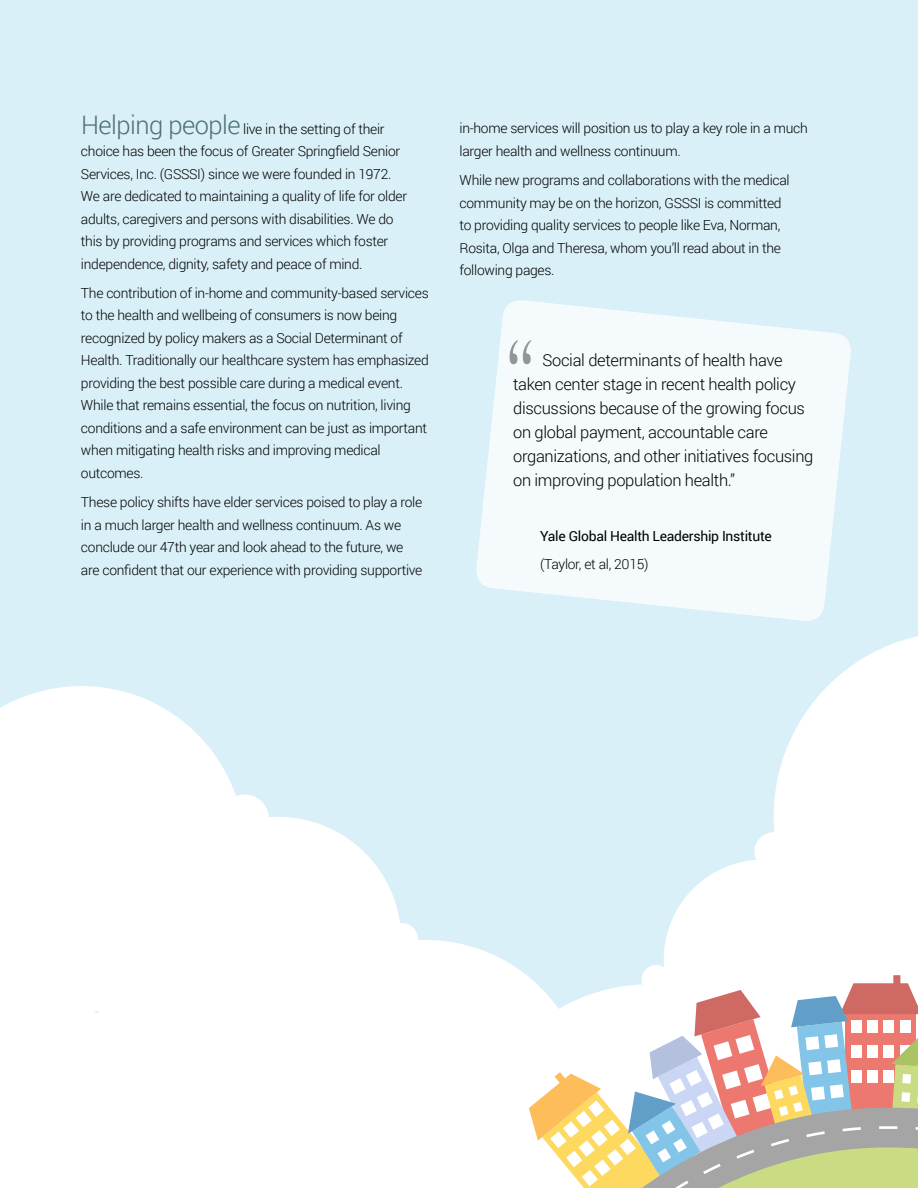
<style>
.page{position:relative;width:918px;height:1188px;background:#d9f0f8}
.page>*{position:absolute;margin:0;border:0;box-sizing:border-box;transform-origin:0 0}
.t1{font:108px "Birch Std";color:#939598}
.t2{font:300 16.5px/24px "Roboto";letter-spacing:-.02em;color:#000}
.t3{font:300 13.8px/22.5px "Roboto";letter-spacing:-.02em;color:#000}
.t4{font:13.8px "Roboto";letter-spacing:-.02em;color:#000}
.s1{font-size:25.5px;color:#4d6e78}
</style>
<div class="page">
<svg style="left:774px;top:636px;width:144px;height:319px;fill:#fff"></svg>
<div style="left:664px;top:860px;width:200px;height:199px;background:#fff;border-radius:50%"></div>
<div style="left:754px;top:832px;width:39px;height:39px;background:#fff;border-radius:50%"></div>
<svg style="left:0;top:686px;width:236px;height:269px;background:#fbfdfe"></svg>
<svg style="left:410px;top:940px;width:83px;height:15px"></svg>
<div style="left:155px;top:817px;width:246px;height:246px;background:#fff;border-radius:50%"></div>
<div style="left:384px;top:923px;width:34px;height:34px;background:#fff;border-radius:50%"></div>
<div style="left:221px;top:794px;width:48px;height:49px;background:#fff;border-radius:50%"></div>
<svg style="left:476px;top:300px;width:375px;height:321px;fill:#f5fbfd"></svg>
<svg style="left:0;top:955px;width:918px;height:233px"></svg>
<p class="t3" style="left:81px;top:117px;width:328px"><span class="s1">Helping people</span> live in the setting of their choice has been the focus of Greater Springfield Senior Services, Inc. (GSSSI) since we were founded in 1972.<br>We are dedicated to maintaining a quality of life for older adults, caregivers and persons with disabilities. We do this by providing programs and services which foster independence, dignity, safety and peace of mind.</p>
<p class="t3" style="left:81px;top:281px;width:349px">The contribution of in-home and community-based services to the health and wellbeing of consumers is now being recognized by policy makers as a Social Determinant of Health. Traditionally our healthcare system has emphasized providing the best possible care during a medical event.<br>While that remains essential, the focus on nutrition, living conditions and a safe environment can be just as important when mitigating health risks and improving medical outcomes.</p>
<p class="t3" style="left:81px;top:490px;width:343px">These policy shifts have elder services poised to play a role in a much larger health and wellness continuum. As we conclude our 47th year and look ahead to the future, we are confident that our experience with providing supportive</p>
<p class="t3" style="left:460px;top:117px;width:350px">in-home services will position us to play a key role in a much larger health and wellness continuum.</p>
<p class="t3" style="left:460px;top:169px;width:332px">While new programs and collaborations with the medical community may be on the horizon, GSSSI is committed to providing quality services to people like Eva, Norman, Rosita, Olga and Theresa, whom you’ll read about in the following pages.</p>
<h1 class="t1" style="left:507px;top:321px;width:29px">“</h1>
<p class="t2" style="left:513px;top:347px;width:302px;text-indent:29px">Social determinants of health have taken center stage in recent health policy discussions because of the growing focus on global payment, accountable care organizations, and other initiatives focusing on improving population health.”</p>
<p class="t4" style="left:540px;top:527px;width:233px">Yale Global Health Leadership Institute</p>
<p class="t3" style="left:540px;top:552px;width:110px">(Taylor, et al, 2015)</p>
</div>
